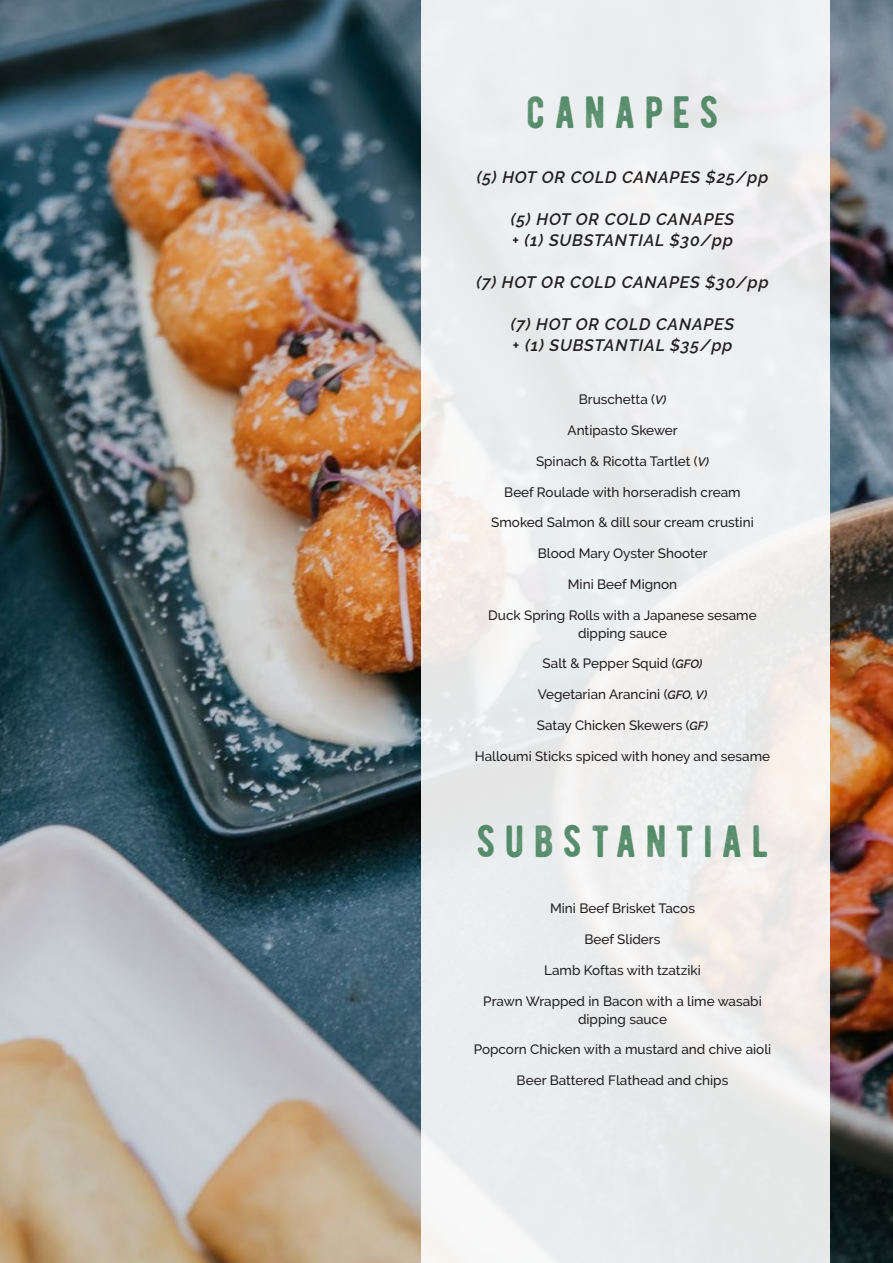
<style>
.page{position:relative;width:893px;height:1263px;background:#fff}
.page>*{position:absolute;margin:0;border:0;box-sizing:border-box;transform-origin:0 0}
.Head{font:45px "BERNIER Distressed";letter-spacing:.2em;color:#538a68}
.t1{font:italic 600 16.5px/21px "Raleway";letter-spacing:.05em;color:#231f20}
.Desc{font:500 13.5px/18px "Raleway";color:#231f20;text-align:center}
.s1{font-weight:600;font-style:italic;font-size:12px}
</style>
<div class="page">
<img style="left:0;top:0;width:893px;height:1263px">
<div style="left:421px;top:0;width:408px;height:1263px;background:#eceeef"></div>
<p class="Head" style="left:526px;top:84px;width:194px">CANAPES</p>
<p class="t1" style="left:477px;top:167px;width:293px">(5) HOT OR COLD CANAPES $25/pp</p>
<p class="t1" style="left:511px;top:209px;width:225px">(5) HOT OR COLD CANAPES + (1) SUBSTANTIAL $30/pp</p>
<p class="t1" style="left:476px;top:272px;width:294px">(7) HOT OR COLD CANAPES $30/pp</p>
<p class="t1" style="left:511px;top:314px;width:225px">(7) HOT OR COLD CANAPES + (1) SUBSTANTIAL $35/pp</p>
<p class="Desc" style="left:579px;top:390px;width:89px">Bruschetta (<span class="s1">V)</span></p>
<p class="Desc" style="left:568px;top:421px;width:112px">Antipasto Skewer</p>
<p class="Desc" style="left:536px;top:452px;width:174px">Spinach &amp; Ricotta Tartlet (<span class="s1">V)</span></p>
<p class="Desc" style="left:504px;top:483px;width:238px">Beef Roulade with horseradish cream</p>
<p class="Desc" style="left:491px;top:513px;width:264px">Smoked Salmon &amp; dill sour cream crustini</p>
<p class="Desc" style="left:538px;top:544px;width:171px">Blood Mary Oyster Shooter</p>
<p class="Desc" style="left:568px;top:575px;width:111px">Mini Beef Mignon</p>
<p class="Desc" style="left:488px;top:606px;width:270px">Duck Spring Rolls with a Japanese sesame dipping sauce</p>
<p class="Desc" style="left:543px;top:654px;width:161px">Salt &amp; Pepper Squid (<span class="s1">GFO)</span></p>
<p class="Desc" style="left:538px;top:685px;width:171px">Vegetarian Arancini (<span class="s1">GFO, V)</span></p>
<p class="Desc" style="left:537px;top:716px;width:173px">Satay Chicken Skewers (<span class="s1">GF)</span></p>
<p class="Desc" style="left:475px;top:747px;width:297px">Halloumi Sticks spiced with honey and sesame</p>
<p class="Head" style="left:476px;top:813px;width:294px">SUBSTANTIAL</p>
<p class="Desc" style="left:550px;top:900px;width:146px">Mini Beef Brisket Tacos</p>
<p class="Desc" style="left:585px;top:930px;width:77px">Beef Sliders</p>
<p class="Desc" style="left:544px;top:961px;width:158px">Lamb Koftas with tzatziki</p>
<p class="Desc" style="left:483px;top:992px;width:280px">Prawn Wrapped in Bacon with a lime wasabi dipping sauce</p>
<p class="Desc" style="left:474px;top:1041px;width:299px">Popcorn Chicken with a mustard and chive aioli</p>
<p class="Desc" style="left:517px;top:1071px;width:213px">Beer Battered Flathead and chips</p>
</div>
